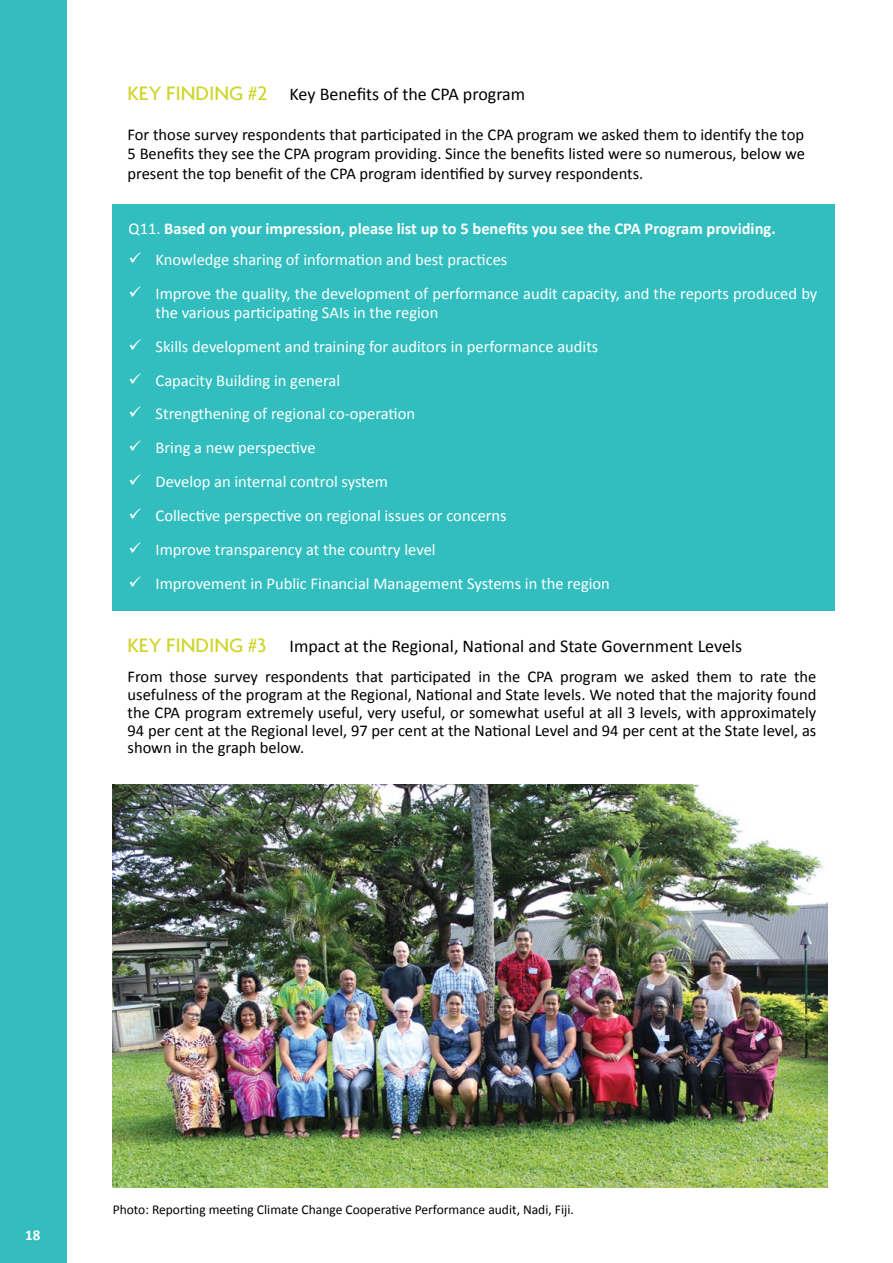
<style>
.page{position:relative;width:893px;height:1263px;background:#fff}
.page>*{position:absolute;margin:0;border:0;box-sizing:border-box;transform-origin:0 0}
.t1{font:18px "Calibri";color:#000}
.t2{font:16.5px/17.9px "Calibri";color:#000;text-align:justify}
.t3{font:16.5px/18.9px "Calibri";color:#fff}
.t4{font:700 16.5px "Calibri";color:#fff}
.t5{font:700 15px "Calibri";color:#fff}
.t6{font:13.5px "Calibri";color:#000}
.s1{font-family:"Agenda";font-weight:500;font-size:21px;color:#ced42a}
.s2{font-weight:400}
</style>
<div class="page">
<div style="left:112px;top:204px;width:722px;height:51px;background:#32bebf"></div>
<div style="left:112px;top:235px;width:722px;height:51px;background:#32bebf"></div>
<div style="left:112px;top:269px;width:722px;height:70px;background:#32bebf"></div>
<div style="left:112px;top:322px;width:722px;height:51px;background:#32bebf"></div>
<div style="left:112px;top:356px;width:722px;height:51px;background:#32bebf"></div>
<div style="left:112px;top:390px;width:722px;height:51px;background:#32bebf"></div>
<div style="left:112px;top:424px;width:722px;height:51px;background:#32bebf"></div>
<div style="left:112px;top:458px;width:722px;height:51px;background:#32bebf"></div>
<div style="left:112px;top:492px;width:722px;height:51px;background:#32bebf"></div>
<div style="left:112px;top:526px;width:722px;height:50px;background:#32bebf"></div>
<div style="left:112px;top:560px;width:722px;height:50px;background:#32bebf"></div>
<img style="left:113px;top:784px;width:714px;height:403px">
<div style="left:0;top:0;width:67px;height:1263px;background:#33bdbf"></div>
<p class="t1" style="left:128px;top:83px;width:399px"><span class="s1">KEY FINDING #2</span> Key Benefits of the CPA program</p>
<p class="t2" style="left:128px;top:124px;width:679px;line-height:19.8px">For those survey respondents that participated in the CPA program we asked them to identify the top 5 Benefits they see the CPA program providing. Since the benefits listed were so numerous, below we present the top benefit of the CPA program identified by survey respondents.</p>
<p class="t4" style="left:129px;top:218px;width:649px"><span class="s2">Q11.</span> Based on your impression, please list up to 5 benefits you see the CPA Program providing.</p>
<p class="t3" style="left:129px;top:249px;width:380px">✓ Knowledge sharing of information and best practices</p>
<p class="t3" style="left:156px;top:283px;width:663px;text-indent:-27px">✓ Improve the quality, the development of performance audit capacity, and the reports produced by the various participating SAIs in the region</p>
<p class="t3" style="left:129px;top:336px;width:471px">✓ Skills development and training for auditors in performance audits</p>
<p class="t3" style="left:129px;top:370px;width:213px">✓ Capacity Building in general</p>
<p class="t3" style="left:129px;top:404px;width:288px">✓ Strengthening of regional co-operation</p>
<p class="t3" style="left:129px;top:438px;width:188px">✓ Bring a new perspective</p>
<p class="t3" style="left:129px;top:472px;width:261px">✓ Develop an internal control system</p>
<p class="t3" style="left:129px;top:506px;width:380px">✓ Collective perspective on regional issues or concerns</p>
<p class="t3" style="left:129px;top:540px;width:309px">✓ Improve transparency at the country level</p>
<p class="t3" style="left:129px;top:574px;width:483px">✓ Improvement in Public Financial Management Systems in the region</p>
<p class="t1" style="left:128px;top:635px;width:616px"><span class="s1">KEY FINDING #3</span> Impact at the Regional, National and State Government Levels</p>
<p class="t2" style="left:128px;top:667px;width:690px">From those survey respondents that participated in the CPA program we asked them to rate the usefulness of the program at the Regional, National and State levels. We noted that the majority found the CPA program extremely useful, very useful, or somewhat useful at all 3 levels, with approximately 94 per cent at the Regional level, 97 per cent at the National Level and 94 per cent at the State level, as shown in the graph below.</p>
<p class="t5" style="left:25px;top:1226px;width:17px">18</p>
<p class="t6" style="left:113px;top:1201px;width:463px">Photo: Reporting meeting Climate Change Cooperative Performance audit, Nadi, Fiji.</p>
</div>
